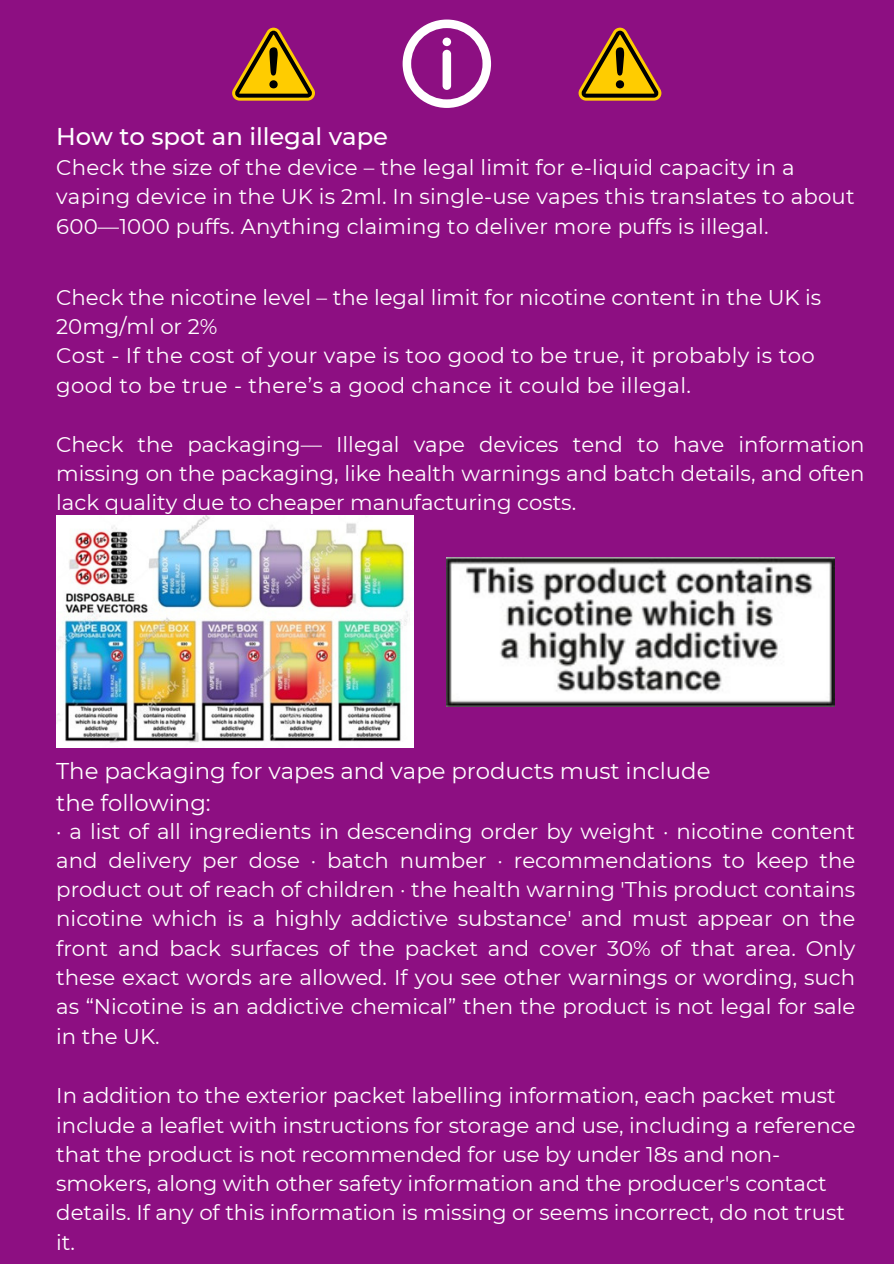
<style>
.page{position:relative;width:894px;height:1264px;background:#fff}
.page>*{position:absolute;margin:0;border:0;box-sizing:border-box;transform-origin:0 0}
.t1{font:500 24.3px "Montserrat";color:#fff}
.t2{font:22.8px/31.5px "Montserrat";color:#fff}
.t3{font:21.3px/29.2px "Montserrat";color:#fff}
.t4{font:21.3px/29.2px "Montserrat";letter-spacing:.02em;color:#fff}
</style>
<div class="page">
<div style="left:0;top:0;width:893px;height:1263px;background:#8d0f82"></div>
<svg style="left:232px;top:28px;width:83px;height:73px"></svg>
<svg style="left:402px;top:20px;width:89px;height:88px"></svg>
<div style="left:442px;top:50px;width:9px;height:40px;background:#fff;border-radius:4px"></div>
<div style="left:442px;top:38px;width:9px;height:8px;background:#fff;border-radius:50%"></div>
<svg style="left:578px;top:28px;width:83px;height:73px"></svg>
<img style="left:56px;top:515px;width:357px;height:232px">
<img style="left:446px;top:557px;width:387px;height:149px">
<h1 class="t1" style="left:56px;top:121px;width:333px">How to spot an illegal vape</h1>
<h1 class="t3" style="left:56px;top:153px;width:799px">Check the size of the device – the legal limit for e-liquid capacity in a vaping device in the UK is 2ml. In single-use vapes this translates to about<br>600—1000 puffs. Anything claiming to deliver more puffs is illegal.</h1>
<h1 class="t3" style="left:56px;top:282px;width:766px">Check the nicotine level – the legal limit for nicotine content in the UK is<br>20mg/ml or 2%</h1>
<p class="t4" style="left:56px;top:341px;width:759px">Cost - If the cost of your vape is too good to be true, it probably is too good to be true - there’s a good chance it could be illegal.</p>
<p class="t3" style="left:56px;top:429px;width:809px;text-align:justify">Check the packaging— Illegal vape devices tend to have information missing on the packaging, like health warnings and batch details, and often lack quality due to cheaper manufacturing costs.</p>
<h1 class="t2" style="left:56px;top:755px;width:655px">The packaging for vapes and vape products must include the following:</h1>
<h1 class="t3" style="left:56px;top:816px;width:800px;text-align:justify">· a list of all ingredients in descending order by weight · nicotine content and delivery per dose · batch number · recommendations to keep the product out of reach of children · the health warning 'This product contains nicotine which is a highly addictive substance' and must appear on the front and back surfaces of the packet and cover 30% of that area. Only these exact words are allowed. If you see other warnings or wording, such as “Nicotine is an addictive chemical” then the product is not legal for sale in the UK.</h1>
<h1 class="t3" style="left:56px;top:1081px;width:800px">In addition to the exterior packet labelling information, each packet must include a leaflet with instructions for storage and use, including a reference that the product is not recommended for use by under 18s and non&shy;smokers, along with other safety information and the producer's contact details. If any of this information is missing or seems incorrect, do not trust it.</h1>
</div>
